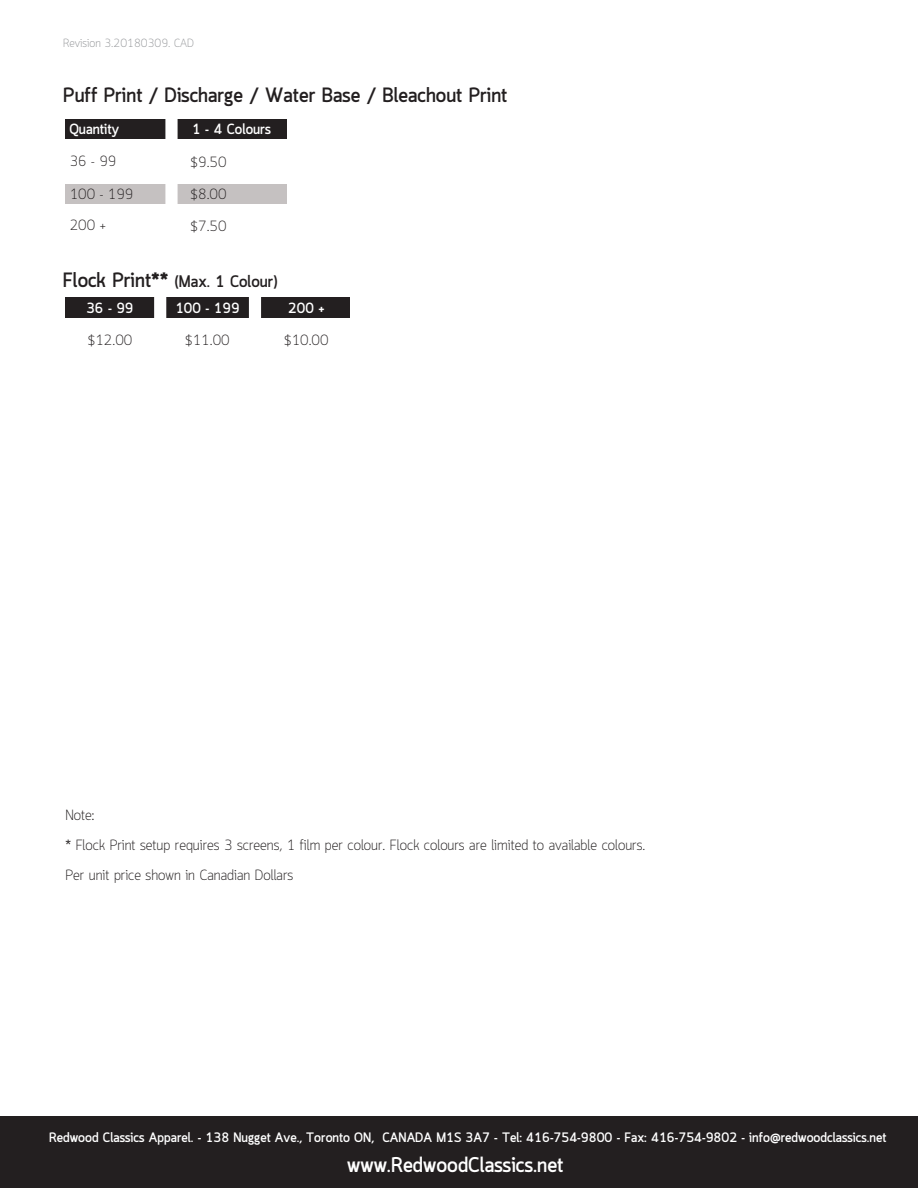
<style>
.page{position:relative;width:918px;height:1188px;background:#fff}
.page>*{position:absolute;margin:0;border:0;box-sizing:border-box;transform-origin:0 0}
.t1{font:700 21px "Quark";color:#fff}
.t2{font:700 20.4px "Quark";color:#231f20}
.t3{font:700 16.5px "Quark";color:#231f20}
.t4{font:300 14.55px/30px "Quark";color:#231f20}
.t5{font:700 14.55px "Quark";color:#fff}
.t6{font:700 13.5px "Quark";color:#fff}
.t7{font:300 11.7px "Quark";color:#939598}
.s1{font-size:20.4px}
</style>
<div class="page">
<div style="left:0;top:1116px;width:918px;height:72px;background:#231f20"></div>
<div style="left:66px;top:119px;width:221px;height:20px;background:#231f20"></div>
<div style="left:66px;top:184px;width:221px;height:19px;background:#c5c1c1"></div>
<div style="left:165px;top:114px;width:13px;height:134px;background:#fff"></div>
<div style="left:66px;top:297px;width:284px;height:21px;background:#231f20"></div>
<div style="left:154px;top:292px;width:12px;height:31px;background:#fff"></div>
<div style="left:249px;top:292px;width:12px;height:31px;background:#fff"></div>
<p class="t7" style="left:63px;top:36px;width:132px">Revision 3.20180309. CAD</p>
<h2 class="t2" style="left:63px;top:83px;width:446px">Puff Print / Discharge / Water Base / Bleachout Print</h2>
<p class="t5" style="left:69px;top:120px;width:51px">Quantity</p>
<p class="t5" style="left:192px;top:120px;width:80px">1 - 4 Colours</p>
<p class="t4" style="left:70px;top:147px;width:48px">36 - 99</p>
<p class="t4" style="left:191px;top:148px;width:37px">$9.50</p>
<p class="t4" style="left:70px;top:180px;width:65px">100 - 199</p>
<p class="t4" style="left:191px;top:180px;width:37px">$8.00</p>
<p class="t4" style="left:70px;top:211px;width:38px">200 +</p>
<p class="t4" style="left:191px;top:212px;width:37px">$7.50</p>
<p class="t3" style="left:63px;top:271px;width:216px"><span class="s1">Flock Print**</span> (Max. 1 Colour)</p>
<p class="t5" style="left:86px;top:300px;width:49px">36 - 99</p>
<p class="t5" style="left:175px;top:300px;width:66px">100 - 199</p>
<p class="t5" style="left:288px;top:300px;width:38px">200 +</p>
<p class="t4" style="left:88px;top:327px;width:46px">$12.00</p>
<p class="t4" style="left:185px;top:327px;width:46px">$11.00</p>
<p class="t4" style="left:284px;top:327px;width:46px">$10.00</p>
<p class="t4" style="left:66px;top:801px;width:581px">Note:<br>* Flock Print setup requires 3 screens, 1 film per colour. Flock colours are limited to available colours.</p>
<p class="t4" style="left:66px;top:861px;width:229px">Per unit price shown in Canadian Dollars</p>
<p class="t6" style="left:49px;top:1130px;width:839px">Redwood Classics Apparel. - 138 Nugget Ave., Toronto ON, CANADA M1S 3A7 - Tel: 416-754-9800 - Fax: 416-754-9802 - info@redwoodclassics.net</p>
<h1 class="t1" style="left:347px;top:1153px;width:218px">www.RedwoodClassics.net</h1>
</div>
